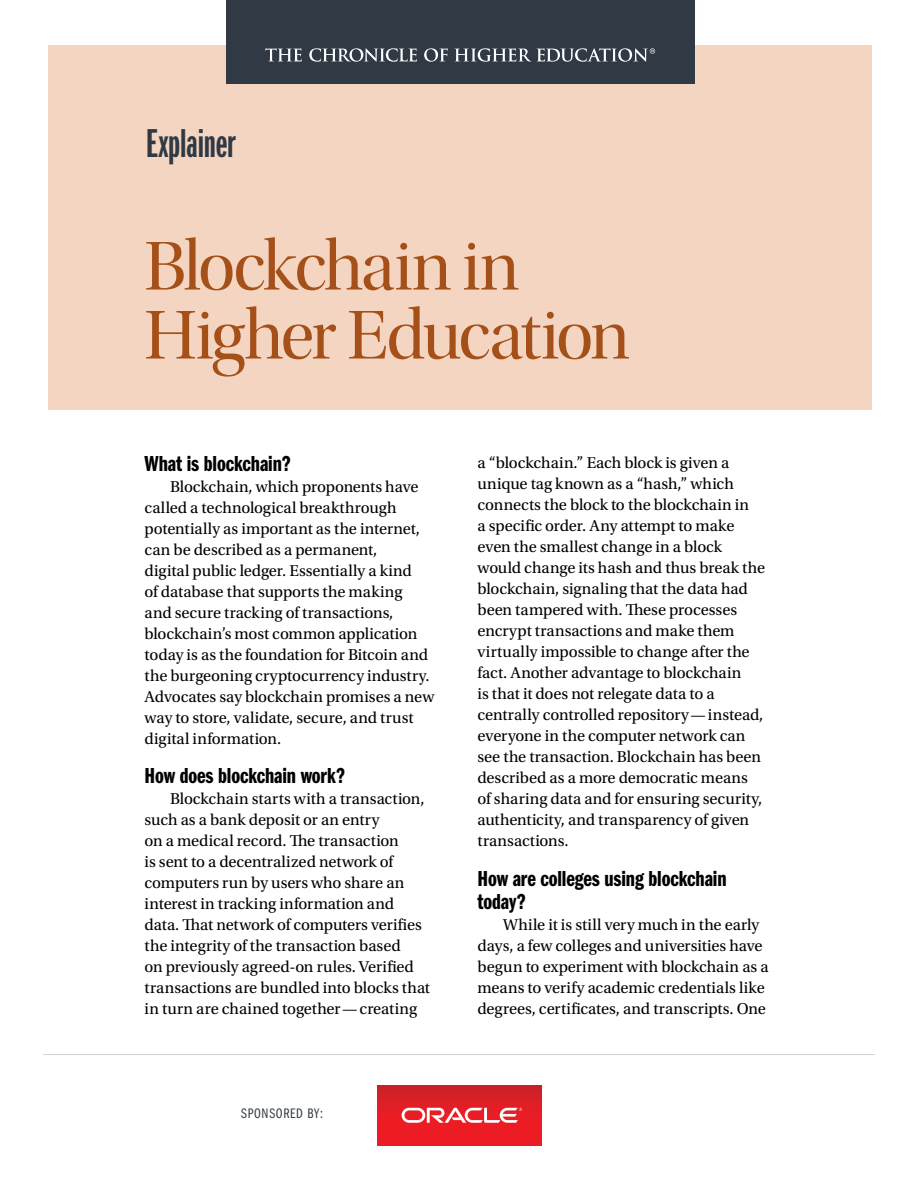
<style>
.page{position:relative;width:918px;height:1188px;background:#fff}
.page>*{position:absolute;margin:0;border:0;box-sizing:border-box;transform-origin:0 0}
.t1{font:72px/69px "Utopia Std Disp";letter-spacing:-.035em;color:#a55018}
.t2{font:41.85px "ITC Franklin Gothic Std Dm X Cp";letter-spacing:-.005em;color:#313a44}
.t3{font:22.5px/22.5px "ITC Franklin Gothic Std Dm Cp";letter-spacing:-.005em;color:#000}
.t4{font:16.5px/21px "Utopia Std";letter-spacing:-.005em;color:#000}
.t5{font:14.25px "ITC Franklin Gothic Std Bk Cp";letter-spacing:.05em;color:#313a44}
</style>
<div class="page">
<div style="left:48px;top:45px;width:824px;height:365px;background:#f3d5c1"></div>
<div style="left:226px;top:0;width:468px;height:83px;background:#313a44"></div>
<svg style="left:265px;top:48px;width:37px;height:13px"></svg>
<svg style="left:309px;top:48px;width:108px;height:14px"></svg>
<svg style="left:424px;top:48px;width:24px;height:14px"></svg>
<svg style="left:454px;top:48px;width:201px;height:14px"></svg>
<div style="left:378px;top:1085px;width:164px;height:60px;background:linear-gradient(to bottom,#d22128,#f51b24)"></div>
<svg style="left:402px;top:1108px;width:120px;height:15px"></svg>
<hr style="left:43px;top:1054px;width:832px;height:1px;background:#d1d3d4">
<h2 class="t2" style="left:146px;top:121px;width:91px">Explainer</h2>
<h1 class="t1" style="left:145px;top:233px;width:487px">Blockchain in<br>Higher Education</h1>
<h3 class="t3" style="left:145px;top:453px;width:148px">What is blockchain?</h3>
<p class="t4" style="left:145px;top:477px;width:291px;text-indent:26px">Blockchain, which proponents have called a technological breakthrough potentially as important as the internet, can be described as a permanent,<br>digital public ledger. Essentially a kind<br>of database that supports the making<br>and secure tracking of transactions, blockchain’s most common application today is as the foundation for Bitcoin and the burgeoning cryptocurrency industry.<br>Advocates say blockchain promises a new way to store, validate, secure, and trust digital information.</p>
<h3 class="t3" style="left:145px;top:765px;width:202px">How does blockchain work?</h3>
<p class="t4" style="left:145px;top:789px;width:287px;text-indent:26px">Blockchain starts with a transaction, such as a bank deposit or an entry<br>on a medical record. The transaction<br>is sent to a decentralized network of computers run by users who share an interest in tracking information and data. That network of computers verifies the integrity of the transaction based<br>on previously agreed-on rules. Verified transactions are bundled into blocks that in turn are chained together—creating</p>
<p class="t5" style="left:241px;top:1106px;width:83px">SPONSORED BY:</p>
<p class="t4" style="left:478px;top:452px;width:289px">a “blockchain.” Each block is given a unique tag known as a “hash,” which connects the block to the blockchain in<br>a specific order. Any attempt to make even the smallest change in a block would change its hash and thus break the blockchain, signaling that the data had been tampered with. These processes encrypt transactions and make them virtually impossible to change after the fact. Another advantage to blockchain<br>is that it does not relegate data to a centrally controlled repository—instead, everyone in the computer network can see the transaction. Blockchain has been described as a more democratic means of sharing data and for ensuring security, authenticity, and transparency of given transactions.</p>
<h3 class="t3" style="left:478px;top:868px;width:251px">How are colleges using blockchain today?</h3>
<p class="t4" style="left:478px;top:914px;width:293px;text-indent:26px">While it is still very much in the early days, a few colleges and universities have begun to experiment with blockchain as a means to verify academic credentials like degrees, certificates, and transcripts. One</p>
</div>
